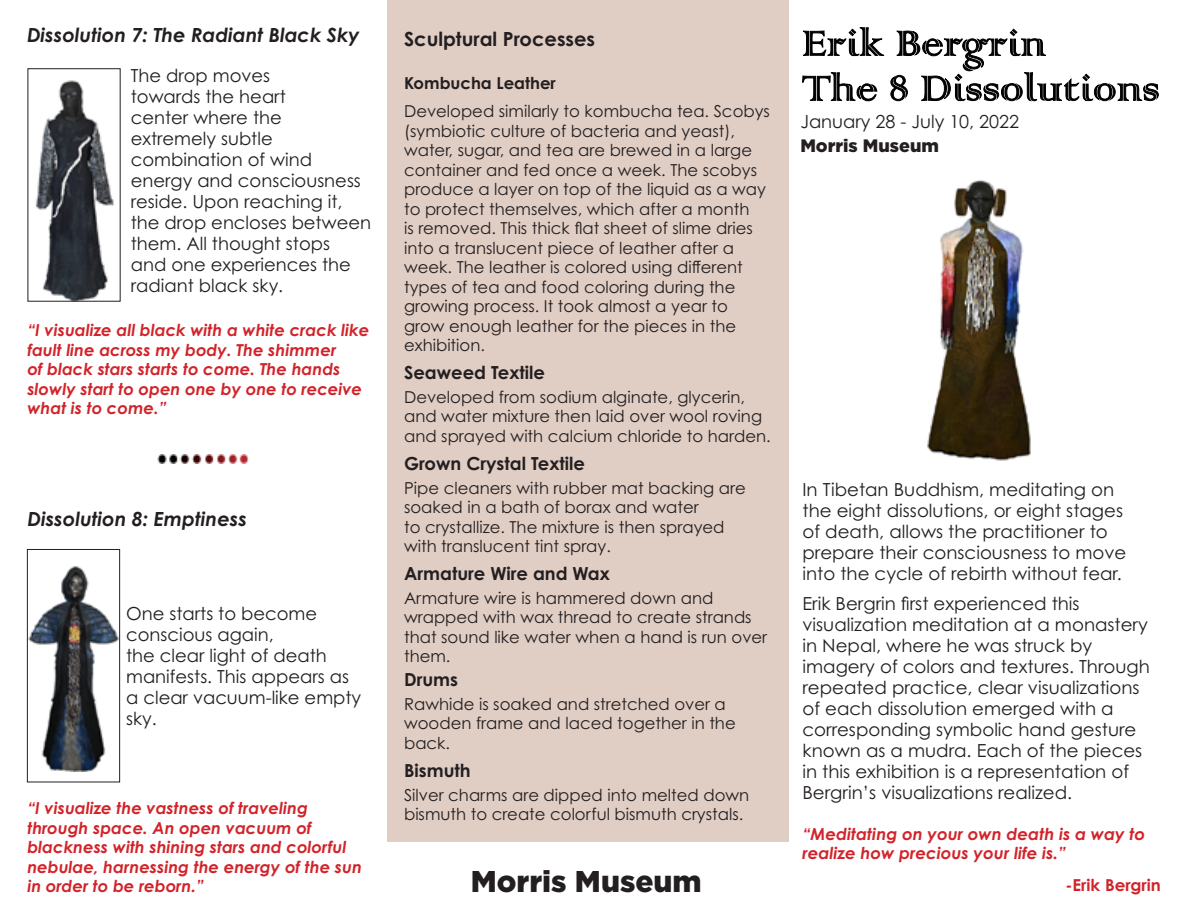
<style>
.page{position:relative;width:1188px;height:918px;background:#fff}
.page>*{position:absolute;margin:0;border:0;box-sizing:border-box;transform-origin:0 0}
.t1{font:900 30px "Gotham";color:#231f20}
.t2{font:italic 700 19.5px "Century Gothic Pro";color:#231f20}
.t3{font:700 19.5px "Century Gothic Pro";color:#231f20}
.t4{font:18px/21px "Century Gothic Pro";color:#231f20}
.t5{font:700 18px "Century Gothic Pro";color:#231f20}
.t6{font:900 18px "Gotham";color:#231f20}
.t7{font:16.5px/19.5px "Century Gothic Pro";color:#231f20}
.t8{font:italic 700 16.5px/19.5px "Century Gothic Pro";color:#d2232a}
.t9{font:700 16.5px "Century Gothic Pro";color:#231f20}
.t10{font:700 16.5px "Century Gothic Pro";color:#d2232a}
</style>
<div class="page">
<img style="left:927px;top:180px;width:104px;height:281px">
<div style="left:387px;top:0;width:401px;height:842px;background:#e0cdc4"></div>
<svg style="left:803px;top:27px;width:81px;height:29px"></svg>
<svg style="left:802px;top:72px;width:75px;height:29px"></svg>
<svg style="left:891px;top:29px;width:268px;height:72px"></svg>
<img style="left:35px;top:80px;width:79px;height:220px">
<img style="left:29px;top:566px;width:89px;height:205px">
<div style="left:27px;top:549px;width:93px;height:233px;border:1px solid #231f20"></div>
<img style="left:157px;top:455px;width:92px;height:8px">
<p class="t2" style="left:27px;top:23px;width:334px">Dissolution 7: The Radiant Black Sky</p>
<p class="t4" style="left:131px;top:65px;width:242px">The drop moves<br>towards the heart<br>center where the extremely subtle combination of wind energy and consciousness reside. Upon reaching it, the drop encloses between them. All thought stops<br>and one experiences the radiant black sky.</p>
<p class="t8" style="left:27px;top:320px;width:343px">“I visualize all black with a white crack like fault line across my body. The shimmer<br>of black stars starts to come. The hands slowly start to open one by one to receive what is to come.”</p>
<p class="t2" style="left:27px;top:506px;width:221px">Dissolution 8: Emptiness</p>
<p class="t4" style="left:126px;top:603px;width:237px">One starts to become conscious again,<br>the clear light of death manifests. This appears as a clear vacuum-like empty sky.</p>
<p class="t8" style="left:27px;top:798px;width:336px">“I visualize the vastness of traveling through space. An open vacuum of blackness with shining stars and colorful nebulae, harnessing the energy of the sun in order to be reborn.”</p>
<p class="t3" style="left:404px;top:27px;width:193px">Sculptural Processes</p>
<p class="t9" style="left:404px;top:73px;width:153px">Kombucha Leather</p>
<p class="t7" style="left:404px;top:101px;width:367px">Developed similarly to kombucha tea. Scobys (symbiotic culture of bacteria and yeast), water, sugar, and tea are brewed in a large container and fed once a week. The scobys produce a layer on top of the liquid as a way to protect themselves, which after a month<br>is removed. This thick flat sheet of slime dries into a translucent piece of leather after a week. The leather is colored using different types of tea and food coloring during the growing process. It took almost a year to grow enough leather for the pieces in the exhibition.</p>
<p class="t5" style="left:404px;top:361px;width:142px">Seaweed Textile</p>
<p class="t7" style="left:404px;top:387px;width:368px">Developed from sodium alginate, glycerin, and water mixture then laid over wool roving and sprayed with calcium chloride to harden.</p>
<p class="t5" style="left:404px;top:452px;width:182px">Grown Crystal Textile</p>
<p class="t7" style="left:404px;top:478px;width:343px">Pipe cleaners with rubber mat backing are soaked in a bath of borax and water<br>to crystallize. The mixture is then sprayed with translucent tint spray.</p>
<p class="t5" style="left:404px;top:562px;width:207px">Armature Wire and Wax</p>
<p class="t7" style="left:404px;top:588px;width:365px">Armature wire is hammered down and wrapped with wax thread to create strands that sound like water when a hand is run over them.</p>
<p class="t5" style="left:404px;top:668px;width:55px">Drums</p>
<p class="t7" style="left:404px;top:694px;width:333px">Rawhide is soaked and stretched over a wooden frame and laced together in the back.</p>
<p class="t5" style="left:404px;top:759px;width:68px">Bismuth</p>
<p class="t7" style="left:404px;top:785px;width:347px">Silver charms are dipped into melted down bismuth to create colorful bismuth crystals.</p>
<h1 class="t1" style="left:471px;top:860px;width:232px">Morris Museum</h1>
<p class="t4" style="left:800px;top:111px;width:220px">January 28 - July 10, 2022</p>
<p class="t6" style="left:800px;top:133px;width:140px">Morris Museum</p>
<p class="t4" style="left:803px;top:479px;width:325px">In Tibetan Buddhism, meditating on the eight dissolutions, or eight stages of death, allows the practitioner to prepare their consciousness to move into the cycle of rebirth without fear.</p>
<p class="t4" style="left:803px;top:593px;width:349px">Erik Bergrin first experienced this visualization meditation at a monastery in Nepal, where he was struck by imagery of colors and textures. Through repeated practice, clear visualizations of each dissolution emerged with a corresponding symbolic hand gesture known as a mudra. Each of the pieces in this exhibition is a representation of Bergrin’s visualizations realized.</p>
<p class="t8" style="left:803px;top:824px;width:344px">“Meditating on your own death is a way to realize how precious your life is.”</p>
<p class="t10" style="left:1066px;top:875px;width:97px">-Erik Bergrin</p>
</div>
